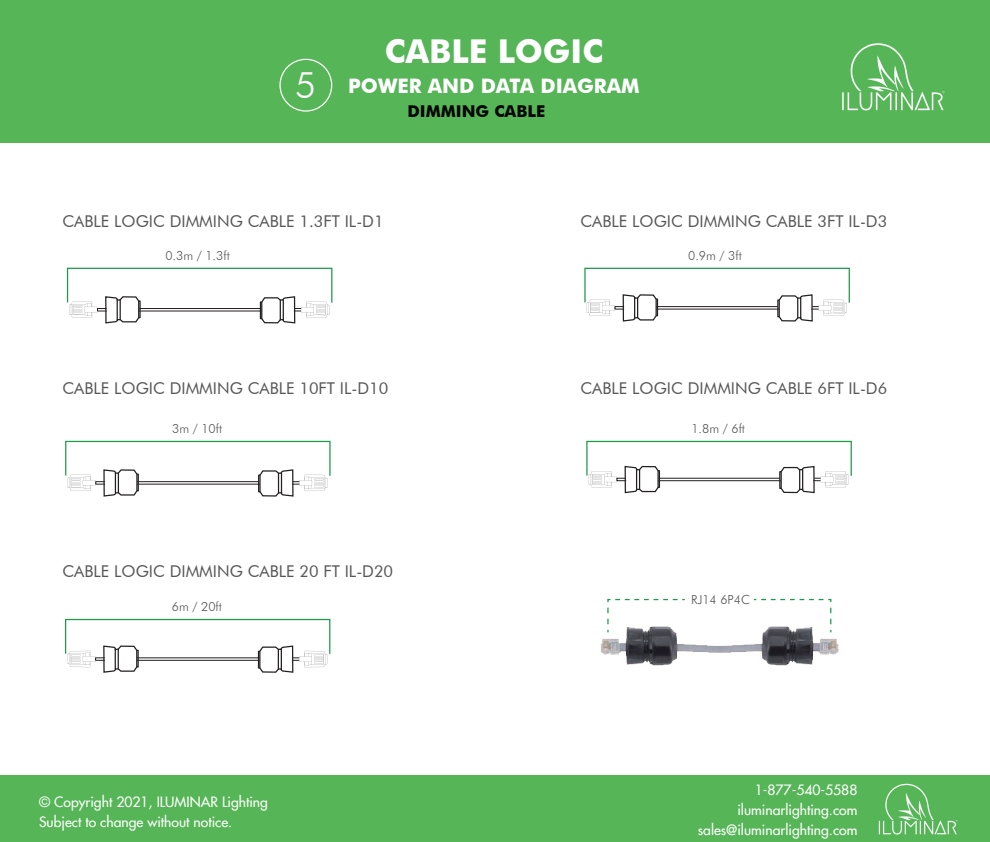
<style>
.page{position:relative;width:990px;height:842px;background:#fff}
.page>*{position:absolute;margin:0;border:0;box-sizing:border-box;transform-origin:0 0}
.t1{font:300 36.62px "Futura BT";color:#fff}
.t2{font:700 32.88px "Futura BT";color:#fff}
.t3{font:700 20px "Futura BT";color:#fff}
.t4{font:16.25px "Futura BT";color:#575757}
.t5{font:700 16.25px "Futura BT";color:#040503}
.t6{font:500 14px/20px "Futura";color:#fff}
.t7{font:300 12.5px "Futura BT";color:#575757}
</style>
<div class="page">
<div style="left:0;top:0;width:990px;height:142px;background:#56b557"></div>
<img style="left:842px;top:43px;width:103px;height:68px">
<hr style="left:137px;top:657px;width:121px;height:1px;background:#231f20">
<div style="left:95px;top:657px;width:10px;height:4px;border:1px solid #231f20"></div>
<hr style="left:137px;top:660px;width:122px;height:1px;background:#231f20">
<svg style="left:67px;top:651px;width:29px;height:16px"></svg>
<svg style="left:102px;top:645px;width:37px;height:28px"></svg>
<svg style="left:257px;top:645px;width:70px;height:28px"></svg>
<img style="left:601px;top:624px;width:238px;height:42px">
<hr style="left:137px;top:481px;width:121px;height:1px;background:#231f20">
<hr style="left:137px;top:484px;width:122px;height:1px;background:#231f20">
<svg style="left:67px;top:469px;width:73px;height:28px"></svg>
<svg style="left:257px;top:469px;width:71px;height:28px"></svg>
<div style="left:65px;top:441px;width:266px;height:35px;border:1px solid #1a9b48"></div>
<div style="left:65px;top:619px;width:265px;height:35px;border:1px solid #1a9b48"></div>
<hr style="left:139px;top:308px;width:121px;height:1px;background:#231f20">
<hr style="left:139px;top:311px;width:122px;height:1px;background:#231f20">
<svg style="left:69px;top:296px;width:72px;height:28px"></svg>
<svg style="left:259px;top:296px;width:70px;height:28px"></svg>
<div style="left:67px;top:268px;width:265px;height:35px;border:1px solid #1a9b48"></div>
<hr style="left:657px;top:306px;width:121px;height:1px;background:#231f20">
<hr style="left:657px;top:309px;width:122px;height:1px;background:#231f20">
<svg style="left:587px;top:294px;width:72px;height:28px"></svg>
<svg style="left:777px;top:294px;width:70px;height:28px"></svg>
<div style="left:584px;top:268px;width:266px;height:35px;border:1px solid #1a9b48"></div>
<hr style="left:659px;top:478px;width:120px;height:1px;background:#231f20">
<hr style="left:659px;top:480px;width:121px;height:1px;background:#231f20">
<svg style="left:589px;top:465px;width:72px;height:29px"></svg>
<svg style="left:779px;top:465px;width:70px;height:29px"></svg>
<div style="left:586px;top:441px;width:266px;height:35px;border:1px solid #1a9b48"></div>
<svg style="left:607px;top:598px;width:78px;height:26px"></svg>
<svg style="left:754px;top:598px;width:78px;height:26px"></svg>
<div style="left:279px;top:59px;width:53px;height:53px;border:1px solid #fff;border-radius:50%"></div>
<div style="left:0;top:775px;width:990px;height:67px;background:#56b557"></div>
<img style="left:878px;top:783px;width:80px;height:52px">
<h1 class="t1" style="left:295px;top:63px;width:23px">5</h1>
<h2 class="t2" style="left:385px;top:31px;width:220px">CABLE LOGIC</h2>
<p class="t3" style="left:348px;top:73px;width:293px">POWER AND DATA DIAGRAM</p>
<p class="t5" style="left:407px;top:102px;width:139px">DIMMING CABLE</p>
<p class="t4" style="left:62px;top:211px;width:323px">CABLE LOGIC DIMMING CABLE 1.3FT IL-D1</p>
<p class="t4" style="left:580px;top:211px;width:308px">CABLE LOGIC DIMMING CABLE 3FT IL-D3</p>
<p class="t7" style="left:165px;top:248px;width:66px">0.3m / 1.3ft</p>
<p class="t4" style="left:62px;top:379px;width:328px">CABLE LOGIC DIMMING CABLE 10FT IL-D10</p>
<p class="t7" style="left:172px;top:421px;width:52px">3m / 10ft</p>
<p class="t4" style="left:62px;top:561px;width:332px">CABLE LOGIC DIMMING CABLE 20 FT IL-D20</p>
<p class="t7" style="left:172px;top:599px;width:52px">6m / 20ft</p>
<p class="t7" style="left:688px;top:248px;width:55px">0.9m / 3ft</p>
<p class="t4" style="left:580px;top:379px;width:308px">CABLE LOGIC DIMMING CABLE 6FT IL-D6</p>
<p class="t7" style="left:691px;top:421px;width:55px">1.8m / 6ft</p>
<p class="t7" style="left:691px;top:591px;width:60px">RJ14 6P4C</p>
<p class="t6" style="left:39px;top:792px;width:230px">© Copyright 2021, ILUMINAR Lighting<br>Subject to change without notice.</p>
<p class="t6" style="left:698px;top:779px;width:161px;text-align:right">1-877-540-5588 iluminarlighting.com sales@iluminarlighting.com</p>
</div>
